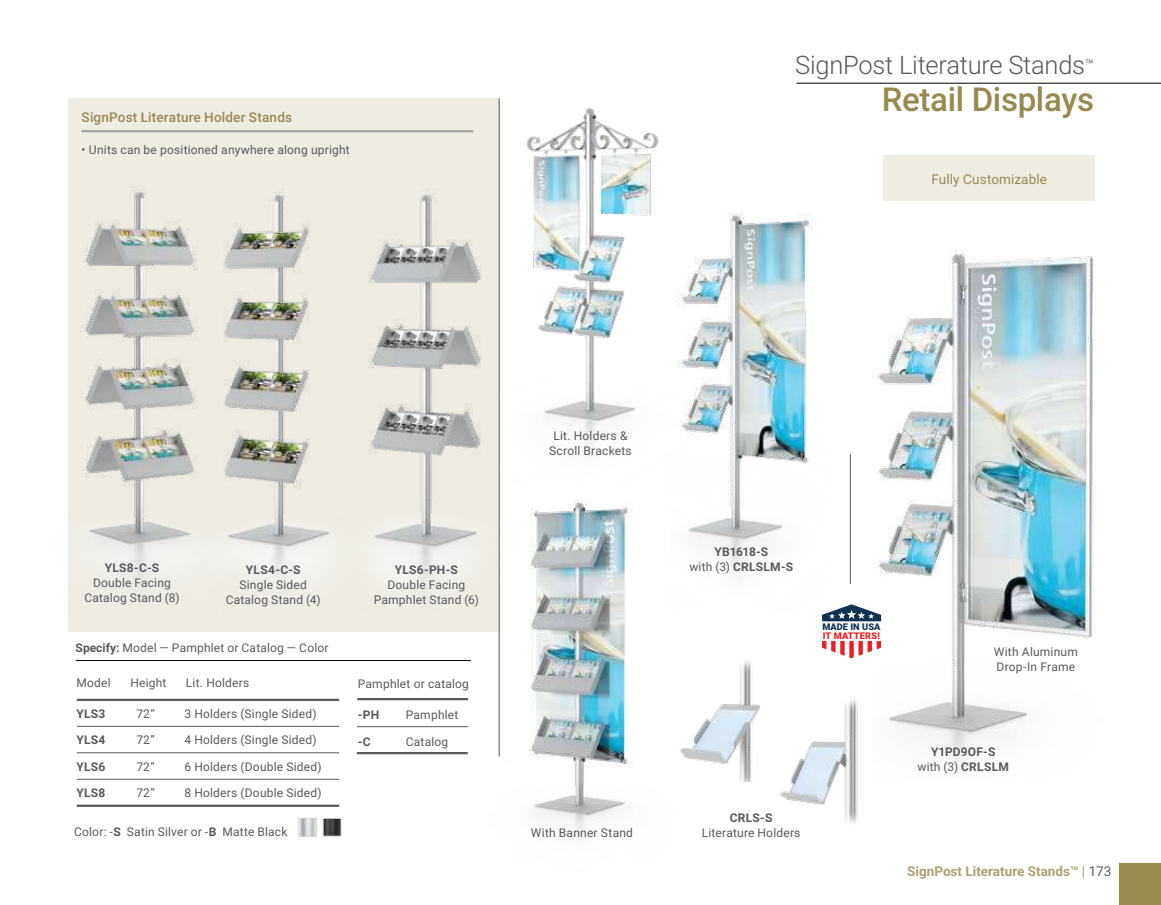
<style>
.page{position:relative;width:1161px;height:905px;background:#fff}
.page>*{position:absolute;margin:0;border:0;box-sizing:border-box;transform-origin:0 0}
.t1{font:500 33px "Roboto";letter-spacing:-.01em;color:#988a4f}
.t2{font:300 25.5px "Roboto";letter-spacing:-.01em;color:#58595b}
.t3{font:500 13.5px "Roboto";letter-spacing:.015em;color:#988a4f}
.t4{font:700 13.5px "Roboto";color:#ada173}
.t5{font:13.5px "Roboto";letter-spacing:.01em;color:#988a4f}
.t6{font:12px/15px "Roboto";letter-spacing:.015em;color:#58595b;text-align:center}
.t7{font:700 12px/15px "Roboto";letter-spacing:.02em;color:#58595b;text-align:center}
.t8{font:900 9.3px "Roboto";letter-spacing:.02em;color:#ed1d24}
.t9{font:900 9.3px "Roboto";letter-spacing:.005em;color:#0f3253}
.s1{font-weight:700}
.s2{font-weight:400}
.s3{font-weight:400;color:#58595b}
</style>
<div class="page">
<div style="left:68px;top:99px;width:432px;height:533px;background:#efece4"></div>
<div style="left:1119px;top:863px;width:42px;height:41px;background:#988a4f"></div>
<hr style="left:797px;top:83px;width:364px;height:1px;background:#000">
<img style="left:464px;top:98px;width:195px;height:351px">
<img style="left:454px;top:500px;width:179px;height:336px">
<img style="left:371px;top:181px;width:153px;height:434px">
<img style="left:81px;top:185px;width:101px;height:381px">
<img style="left:873px;top:248px;width:221px;height:519px">
<img style="left:182px;top:188px;width:189px;height:386px">
<img style="left:679px;top:661px;width:81px;height:120px">
<img style="left:780px;top:699px;width:78px;height:125px">
<img style="left:676px;top:213px;width:137px;height:360px">
<hr style="left:499px;top:98px;width:1px;height:658px;background:#58595b">
<hr style="left:76px;top:660px;width:395px;height:1px;background:#000">
<hr style="left:77px;top:698px;width:262px;height:3px;background:#58595b">
<hr style="left:77px;top:726px;width:262px;height:1px;background:#58595b">
<hr style="left:77px;top:752px;width:262px;height:1px;background:#58595b">
<hr style="left:77px;top:778px;width:262px;height:1px;background:#58595b">
<hr style="left:77px;top:804px;width:262px;height:2px;background:#58595b">
<hr style="left:357px;top:698px;width:111px;height:2px;background:#58595b">
<hr style="left:357px;top:726px;width:111px;height:1px;background:#58595b">
<hr style="left:357px;top:752px;width:111px;height:2px;background:#58595b">
<img style="left:300px;top:820px;width:15px;height:14px">
<div style="left:298px;top:818px;width:19px;height:18px;border:1px solid #d1d3d4"></div>
<img style="left:325px;top:820px;width:14px;height:14px">
<div style="left:323px;top:818px;width:18px;height:18px;border:1px solid #d1d3d4"></div>
<hr style="left:850px;top:454px;width:1px;height:130px;background:#58595b">
<svg style="left:822px;top:641px;width:59px;height:17px"></svg>
<svg style="left:822px;top:604px;width:59px;height:17px"></svg>
<div style="left:883px;top:156px;width:212px;height:45px;background:#efece4"></div>
<hr style="left:82px;top:130px;width:391px;height:2px;background:#58595b">
<p class="t3" style="left:82px;top:111px;width:212px">SignPost Literature Holder Stands</p>
<p class="t6" style="left:82px;top:143px;width:270px">• Units can be positioned anywhere along upright</p>
<h2 class="t2" style="left:795px;top:54px;width:300px">SignPost Literature Stands<sup>™</sup></h2>
<h1 class="t1" style="left:882px;top:86px;width:214px">Retail Displays</h1>
<p class="t5" style="left:931px;top:173px;width:117px">Fully Customizable</p>
<p class="t7" style="left:105px;top:561px;width:56px">YLS8-C-S</p>
<p class="t6" style="left:85px;top:576px;width:97px">Double Facing<br>Catalog Stand (8)</p>
<p class="t7" style="left:246px;top:563px;width:56px">YLS4-C-S</p>
<p class="t6" style="left:226px;top:578px;width:97px">Single Sided<br>Catalog Stand (4)</p>
<p class="t6" style="left:76px;top:639px;width:254px"><span class="s1">Specify:</span> Model — Pamphlet or Catalog — Color</p>
<p class="t6" style="left:76px;top:675px;width:36px">Model</p>
<p class="t6" style="left:130px;top:675px;width:38px">Height</p>
<p class="t6" style="left:186px;top:675px;width:65px">Lit. Holders</p>
<p class="t7" style="left:76px;top:707px;width:31px">YLS3</p>
<p class="t6" style="left:136px;top:706px;width:20px">72”</p>
<p class="t6" style="left:184px;top:706px;width:134px">3 Holders (Single Sided)</p>
<p class="t7" style="left:76px;top:733px;width:31px">YLS4</p>
<p class="t6" style="left:136px;top:733px;width:20px">72”</p>
<p class="t6" style="left:184px;top:733px;width:134px">4 Holders (Single Sided)</p>
<p class="t7" style="left:76px;top:759px;width:30px">YLS6</p>
<p class="t6" style="left:136px;top:759px;width:20px">72”</p>
<p class="t6" style="left:184px;top:759px;width:139px">6 Holders (Double Sided)</p>
<p class="t7" style="left:76px;top:786px;width:31px">YLS8</p>
<p class="t6" style="left:136px;top:786px;width:20px">72”</p>
<p class="t6" style="left:184px;top:786px;width:139px">8 Holders (Double Sided)</p>
<p class="t6" style="left:74px;top:824px;width:215px">Color: -<span class="s1">S</span> Satin Silver or -<span class="s1">B</span> Matte Black</p>
<p class="t7" style="left:395px;top:563px;width:65px">YLS6-PH-S</p>
<p class="t6" style="left:374px;top:578px;width:107px">Double Facing<br>Pamphlet Stand (6)</p>
<p class="t6" style="left:358px;top:676px;width:113px">Pamphlet or catalog</p>
<p class="t7" style="left:358px;top:708px;width:23px">-PH</p>
<p class="t6" style="left:406px;top:707px;width:54px">Pamphlet</p>
<p class="t7" style="left:358px;top:734px;width:14px">-C</p>
<p class="t6" style="left:406px;top:734px;width:44px">Catalog</p>
<p class="t6" style="left:549px;top:429px;width:84px">Lit. Holders &amp;<br>Scroll Brackets</p>
<p class="t6" style="left:531px;top:825px;width:104px">With Banner Stand</p>
<p class="t7" style="left:689px;top:545px;width:105px">YB1618-S<br><span class="s2">with (3)</span> CRLSLM-S</p>
<p class="t9" style="left:822px;top:621px;width:59px">MADE IN USA</p>
<p class="t8" style="left:823px;top:630px;width:59px">IT MATTERS!</p>
<p class="t6" style="left:994px;top:644px;width:86px;text-align:left">With Aluminum<br>Drop-In Frame</p>
<p class="t7" style="left:730px;top:810px;width:44px">CRLS-S</p>
<p class="t6" style="left:702px;top:825px;width:100px">Literature Holders</p>
<p class="t7" style="left:918px;top:745px;width:93px">Y1PD9OF-S<br><span class="s2">with (3)</span> CRLSLM</p>
<p class="t4" style="left:907px;top:865px;width:206px">SignPost Literature Stands™ | <span class="s3">173</span></p>
</div>
